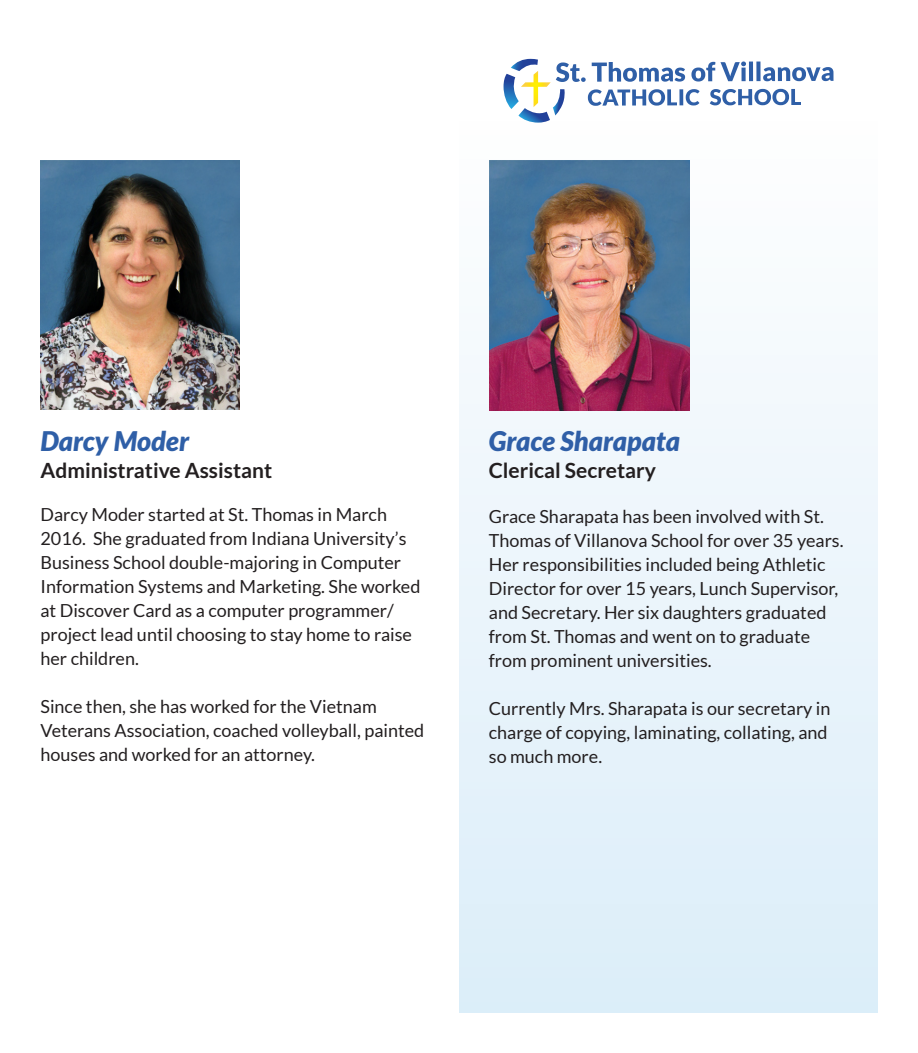
<style>
.page{position:relative;width:918px;height:1053px;background:#fff}
.page>*{position:absolute;margin:0;border:0;box-sizing:border-box;transform-origin:0 0}
.t1{font:italic 900 27px "Lato";color:#2f5fa7}
.t2{font:700 21px "Lato";color:#231f20}
.t3{font:18px/24px "Lato";color:#231f20}
</style>
<div class="page">
<div style="left:459px;top:120px;width:419px;height:892px;background:linear-gradient(to bottom,#fafbfc,#dceef9)"></div>
<svg style="left:504px;top:59px;width:330px;height:64px"></svg>
<img style="left:40px;top:160px;width:200px;height:250px">
<img style="left:490px;top:161px;width:199px;height:249px">
<p class="t1" style="left:40px;top:425px;width:150px">Darcy Moder</p>
<p class="t2" style="left:40px;top:458px;width:233px">Administrative Assistant</p>
<p class="t3" style="left:40px;top:503px;width:381px">Darcy Moder started at St. Thomas in March 2016. She graduated from Indiana University’s Business School double-majoring in Computer Information Systems and Marketing. She worked at Discover Card as a computer programmer/</p>
<p class="t3" style="left:40px;top:623px;width:373px">project lead until choosing to stay home to raise her children.</p>
<p class="t3" style="left:40px;top:695px;width:338px">Since then, she has worked for the Vietnam</p>
<p class="t3" style="left:40px;top:719px;width:385px">Veterans Association, coached volleyball, painted houses and worked for an attorney.</p>
<p class="t1" style="left:489px;top:425px;width:193px">Grace Sharapata</p>
<p class="t2" style="left:489px;top:458px;width:169px">Clerical Secretary</p>
<p class="t3" style="left:489px;top:504px;width:356px">Grace Sharapata has been involved with St.<br>Thomas of Villanova School for over 35 years.<br>Her responsibilities included being Athletic Director for over 15 years, Lunch Supervisor, and Secretary. Her six daughters graduated from St. Thomas and went on to graduate from prominent universities.</p>
<p class="t3" style="left:489px;top:696px;width:343px">Currently Mrs. Sharapata is our secretary in charge of copying, laminating, collating, and so much more.</p>
</div>
